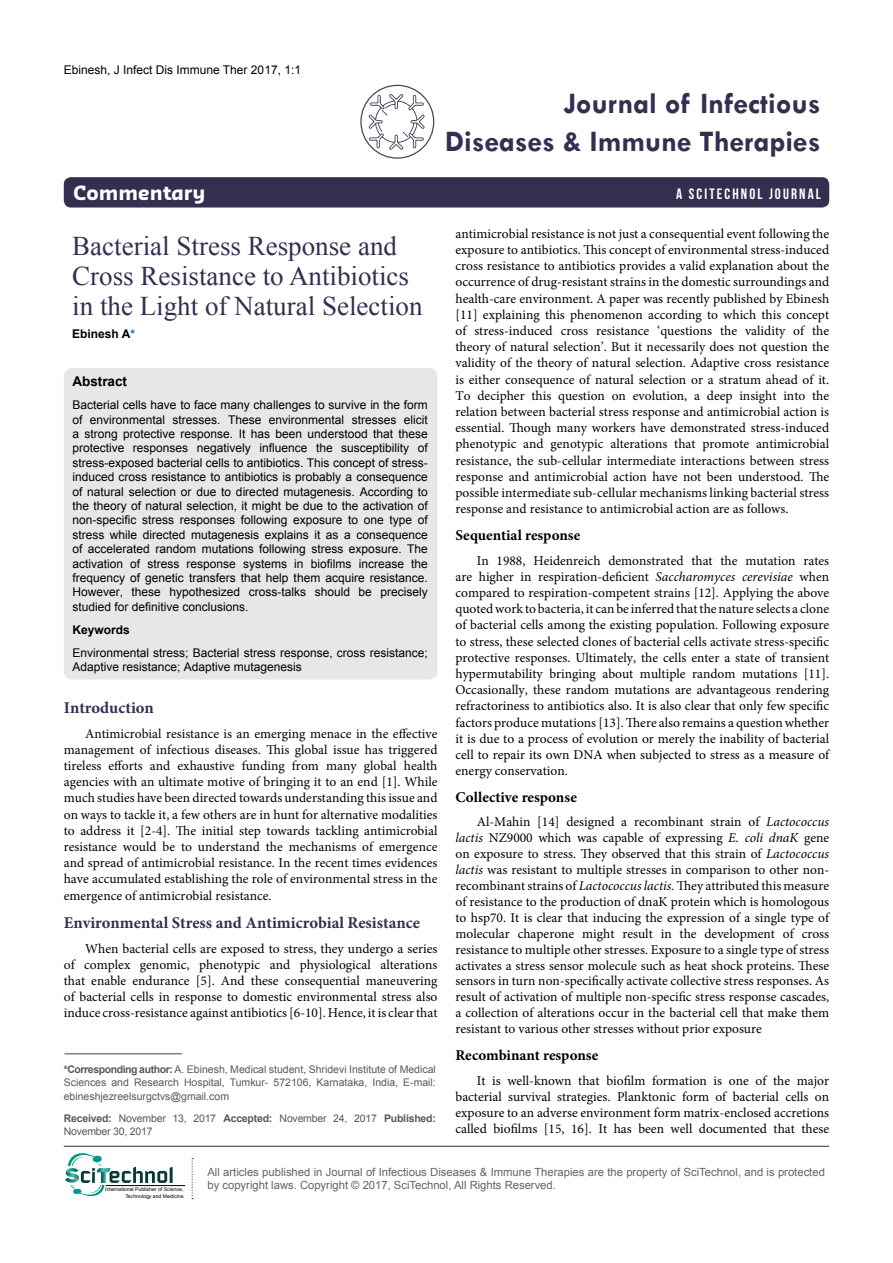
<style>
.page{position:relative;width:893px;height:1263px;background:#fff}
.page>*{position:absolute;margin:0;border:0;box-sizing:border-box;transform-origin:0 0}
.t1{font:700 30px/37.5px "Tw Cen";color:#352e51;text-align:right}
.t2{font:27px/30px "Times New Roman";color:#352e51}
.t3{font:700 19.2px "Sansa";color:#fff}
.t4{font:700 16.5px "Minion Pro";color:#352e51}
.t5{font:700 15px "Minion Pro";color:#000}
.t6{font:15px "Bebas Neue";letter-spacing:.14em;color:#fff}
.t7{font:13.5px/16.2px "Minion Pro";color:#000;text-align:justify}
.t8{font:700 13.5px "Arial";color:#000}
.t9{font:12px/14.4px "Arial";color:#000;text-align:justify}
.t10{font:700 12px "Arial";color:#000}
.t11{font:11.25px/13.5px "Arial";color:#636466}
.t12{font:10.5px/13.5px "Arial";color:#58595b;text-align:justify}
.t13{font:10.5px/13.5px "Arial";letter-spacing:-.02em;color:#58595b}
.t14{font:5.1px/6.1px "Arial";color:#000;text-align:right}
.s1{color:#0072bc}
.s2{font-weight:700}
.s3{font-style:italic}
</style>
<div class="page">
<div style="left:64px;top:177px;width:765px;height:30px;background:#352e51;border-radius:7px"></div>
<hr style="left:64px;top:1146px;width:765px;height:1px;background:#352e51">
<hr style="left:106px;top:1185px;width:79px;height:1px;background:#000">
<svg style="left:192px;top:1158px;width:1px;height:41px"></svg>
<svg style="left:65px;top:1153px;width:108px;height:43px"></svg>
<div style="left:360px;top:85px;width:74px;height:74px;border:1px solid #4c4458;border-radius:50%"></div>
<svg style="left:368px;top:94px;width:57px;height:56px"></svg>
<div style="left:64px;top:368px;width:373px;height:311px;background:#e6e7e8;border-radius:9px"></div>
<hr style="left:64px;top:1053px;width:118px;height:1px;background:#4c4458">
<p class="t9" style="left:64px;top:62px;width:239px">Ebinesh, J Infect Dis Immune Ther 2017, 1:1</p>
<h1 class="t1" style="left:445px;top:84px;width:377px">Journal of Infectious<br>Diseases &amp; Immune Therapies</h1>
<h3 class="t3" style="left:74px;top:181px;width:133px">Commentary</h3>
<p class="t6" style="left:676px;top:186px;width:146px">A SCITECHNOL JOURNAL</p>
<h2 class="t2" style="left:72px;top:231px;width:352px">Bacterial Stress Response and<br>Cross Resistance to Antibiotics in the Light of Natural Selection</h2>
<p class="t10" style="left:72px;top:326px;width:64px">Ebinesh A<span class="s1">*</span></p>
<p class="t8" style="left:72px;top:373px;width:56px">Abstract</p>
<p class="t9" style="left:72px;top:398px;width:357px">Bacterial cells have to face many challenges to survive in the form of environmental stresses. These environmental stresses elicit a strong protective response. It has been understood that these protective responses negatively influence the susceptibility of stress-exposed bacterial cells to antibiotics. This concept of stress&shy;induced cross resistance to antibiotics is probably a consequence of natural selection or due to directed mutagenesis. According to the theory of natural selection, it might be due to the activation of non-specific stress responses following exposure to one type of stress while directed mutagenesis explains it as a consequence of accelerated random mutations following stress exposure. The activation of stress response systems in biofilms increase the frequency of genetic transfers that help them acquire resistance.<br>However, these hypothesized cross-talks should be precisely studied for definitive conclusions.</p>
<p class="t10" style="left:72px;top:621px;width:59px">Keywords</p>
<p class="t9" style="left:72px;top:645px;width:357px">Environmental stress; Bacterial stress response, cross resistance;<br>Adaptive resistance; Adaptive mutagenesis</p>
<p class="t4" style="left:64px;top:696px;width:92px">Introduction</p>
<p class="t7" style="left:64px;top:725px;width:375px;text-indent:21px">Antimicrobial resistance is an emerging menace in the effective management of infectious diseases. This global issue has triggered tireless efforts and exhaustive funding from many global health agencies with an ultimate motive of bringing it to an end [1]. While much studies have been directed towards understanding this issue and on ways to tackle it, a few others are in hunt for alternative modalities to address it [2-4]. The initial step towards tackling antimicrobial resistance would be to understand the mechanisms of emergence and spread of antimicrobial resistance. In the recent times evidences have accumulated establishing the role of environmental stress in the emergence of antimicrobial resistance.</p>
<p class="t4" style="left:64px;top:911px;width:358px">Environmental Stress and Antimicrobial Resistance</p>
<p class="t7" style="left:64px;top:940px;width:375px;text-indent:21px">When bacterial cells are exposed to stress, they undergo a series of complex genomic, phenotypic and physiological alterations that enable endurance [5]. And these consequential maneuvering of bacterial cells in response to domestic environmental stress also induce cross-resistance against antibiotics [6-10]. Hence, it is clear that</p>
<p class="t12" style="left:64px;top:1062px;width:374px"><span class="s2">*Corresponding author:</span> A. Ebinesh, Medical student, Shridevi Institute of Medical Sciences and Research Hospital, Tumkur- 572106, Karnataka, India, E-mail: ebineshjezreelsurgctvs@gmail.com</p>
<p class="t13" style="left:64px;top:1111px;width:374px"><span class="s2">Received:</span> November 13, 2017 <span class="s2">Accepted:</span> November 24, 2017 <span class="s2">Published:<br></span>November 30, 2017</p>
<p class="t7" style="left:455px;top:225px;width:375px">antimicrobial resistance is not just a consequential event following the exposure to antibiotics. This concept of environmental stress-induced cross resistance to antibiotics provides a valid explanation about the occurrence of drug-resistant strains in the domestic surroundings and health-care environment. A paper was recently published by Ebinesh [11] explaining this phenomenon according to which this concept of stress-induced cross resistance ‘questions the validity of the theory of natural selection’. But it necessarily does not question the validity of the theory of natural selection. Adaptive cross resistance is either consequence of natural selection or a stratum ahead of it.<br>To decipher this question on evolution, a deep insight into the relation between bacterial stress response and antimicrobial action is essential. Though many workers have demonstrated stress-induced phenotypic and genotypic alterations that promote antimicrobial resistance, the sub-cellular intermediate interactions between stress response and antimicrobial action have not been understood. The possible intermediate sub-cellular mechanisms linking bacterial stress response and resistance to antimicrobial action are as follows.</p>
<p class="t5" style="left:455px;top:524px;width:126px">Sequential response</p>
<p class="t7" style="left:455px;top:552px;width:375px;text-indent:21px">In 1988, Heidenreich demonstrated that the mutation rates are higher in respiration-deficient <span class="s3">Saccharomyces cerevisiae</span> when compared to respiration-competent strains [12]. Applying the above quoted work to bacteria, it can be inferred that the nature selects a clone of bacterial cells among the existing population. Following exposure to stress, these selected clones of bacterial cells activate stress-specific protective responses. Ultimately, the cells enter a state of transient hypermutability bringing about multiple random mutations [11].<br>Occasionally, these random mutations are advantageous rendering refractoriness to antibiotics also. It is also clear that only few specific factors produce mutations [13]. There also remains a question whether it is due to a process of evolution or merely the inability of bacterial cell to repair its own DNA when subjected to stress as a measure of energy conservation.</p>
<p class="t5" style="left:455px;top:786px;width:123px">Collective response</p>
<p class="t7" style="left:455px;top:814px;width:375px;text-indent:21px">Al-Mahin [14] designed a recombinant strain of <span class="s3">Lactococcus lactis</span> NZ9000 which was capable of expressing <span class="s3">E. coli dnaK</span> gene on exposure to stress. They observed that this strain of <span class="s3">Lactococcus lactis</span> was resistant to multiple stresses in comparison to other non&shy;recombinant strains of <span class="s3">Lactococcus lactis.</span> They attributed this measure of resistance to the production of dnaK protein which is homologous to hsp70. It is clear that inducing the expression of a single type of molecular chaperone might result in the development of cross resistance to multiple other stresses. Exposure to a single type of stress activates a stress sensor molecule such as heat shock proteins. These sensors in turn non-specifically activate collective stress responses. As result of activation of multiple non-specific stress response cascades, a collection of alterations occur in the bacterial cell that make them resistant to various other stresses without prior exposure</p>
<p class="t5" style="left:455px;top:1044px;width:144px">Recombinant response</p>
<p class="t7" style="left:455px;top:1072px;width:375px;text-indent:21px">It is well-known that biofilm formation is one of the major bacterial survival strategies. Planktonic form of bacterial cells on exposure to an adverse environment form matrix-enclosed accretions called biofilms [15, 16]. It has been well documented that these</p>
<p class="t14" style="left:105px;top:1186px;width:80px">International Publisher of Science,<br>Technology and Medicine</p>
<p class="t11" style="left:207px;top:1165px;width:619px">All articles published in Journal of Infectious Diseases &amp; Immune Therapies are the property of SciTechnol, and is protected by copyright laws. Copyright © 2017, SciTechnol, All Rights Reserved.</p>
</div>
